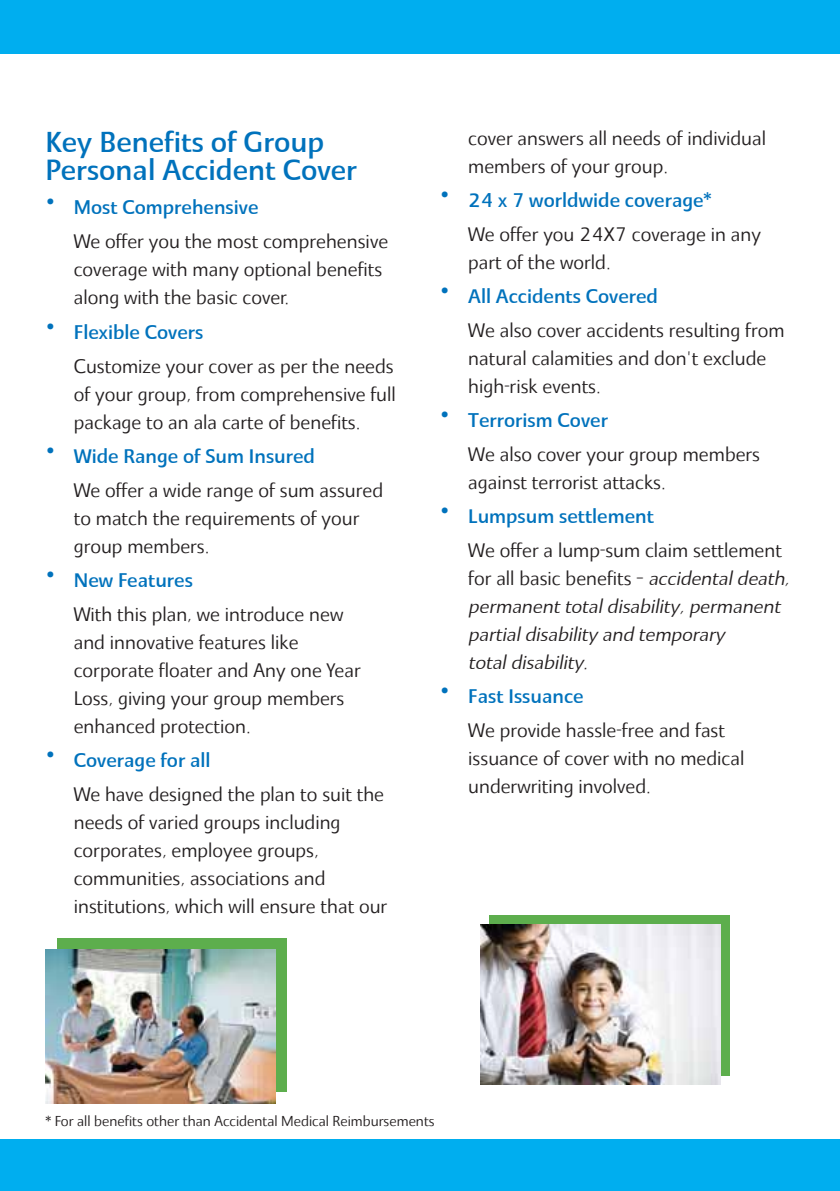
<style>
.page{position:relative;width:840px;height:1191px;background:#fff}
.page>*{position:absolute;margin:0;border:0;box-sizing:border-box;transform-origin:0 0}
.t1{font:500 28px/28px "BUPA Quanta";color:#0072bc}
.t2{font:19px/28px "BUPA Quanta Text";color:#231f20}
.t3{font:500 19px "BUPA Quanta";color:#0072bc}
.t4{font:italic 19px/28px "BUPA Quanta Text";color:#231f20}
.t5{font:14px "BUPA Quanta Text";color:#231f20}
.s1{font-size:31px}
.s2{font-style:normal}
</style>
<div class="page">
<div style="left:0;top:0;width:839px;height:54px;background:#00aeef"></div>
<div style="left:0;top:1140px;width:839px;height:51px;background:#00aeef"></div>
<div style="left:489px;top:915px;width:240px;height:160px;background:#5dae4d"></div>
<img style="left:480px;top:924px;width:239px;height:160px">
<div style="left:57px;top:938px;width:230px;height:154px;background:#5dae4d"></div>
<img style="left:45px;top:950px;width:230px;height:153px">
<h1 class="t1" style="left:45px;top:128px;width:313px">Key Benefits of Group<br>Personal Accident Cover</h1>
<p class="t3" style="left:45px;top:195px;width:214px"><span class="s1">•</span> Most Comprehensive</p>
<p class="t2" style="left:74px;top:227px;width:316px">We offer you the most comprehensive coverage with many optional benefits along with the basic cover.</p>
<p class="t3" style="left:45px;top:319px;width:159px"><span class="s1">•</span> Flexible Covers</p>
<p class="t2" style="left:74px;top:351px;width:323px;text-align:justify">Customize your cover as per the needs of your group, from comprehensive full package to an ala carte of benefits.</p>
<p class="t3" style="left:45px;top:443px;width:271px"><span class="s1">•</span> Wide Range of Sum Insured</p>
<p class="t2" style="left:74px;top:475px;width:311px">We offer a wide range of sum assured to match the requirements of your group members.</p>
<p class="t3" style="left:45px;top:567px;width:149px"><span class="s1">•</span> New Features</p>
<p class="t2" style="left:74px;top:599px;width:288px">With this plan, we introduce new and innovative features like corporate floater and Any one Year<br>Loss, giving your group members enhanced protection.</p>
<p class="t3" style="left:45px;top:747px;width:167px"><span class="s1">•</span> Coverage for all</p>
<p class="t2" style="left:74px;top:779px;width:315px">We have designed the plan to suit the needs of varied groups including corporates, employee groups, communities, associations and institutions, which will ensure that our</p>
<p class="t2" style="left:468px;top:124px;width:299px">cover answers all needs of individual members of your group.</p>
<p class="t3" style="left:439px;top:188px;width:273px"><span class="s1">•</span> 24 x 7 worldwide coverage*</p>
<p class="t2" style="left:468px;top:220px;width:294px">We offer you 24X7 coverage in any part of the world.</p>
<p class="t3" style="left:439px;top:284px;width:219px"><span class="s1">•</span> All Accidents Covered</p>
<p class="t2" style="left:468px;top:316px;width:318px">We also cover accidents resulting from natural calamities and don't exclude high-risk events.</p>
<p class="t3" style="left:439px;top:408px;width:169px"><span class="s1">•</span> Terrorism Cover</p>
<p class="t2" style="left:468px;top:440px;width:293px">We also cover your group members against terrorist attacks.</p>
<p class="t3" style="left:439px;top:504px;width:215px"><span class="s1">•</span> Lumpsum settlement</p>
<p class="t4" style="left:468px;top:536px;width:322px"><span class="s2">We offer a lump-sum claim settlement for all basic benefits –</span> accidental death, permanent total disability, permanent partial disability and temporary<br>total disability.</p>
<p class="t3" style="left:439px;top:684px;width:145px"><span class="s1">•</span> Fast Issuance</p>
<p class="t2" style="left:468px;top:716px;width:277px">We provide hassle-free and fast issuance of cover with no medical underwriting involved.</p>
<p class="t5" style="left:45px;top:1112px;width:390px">* For all benefits other than Accidental Medical Reimbursements</p>
</div>
